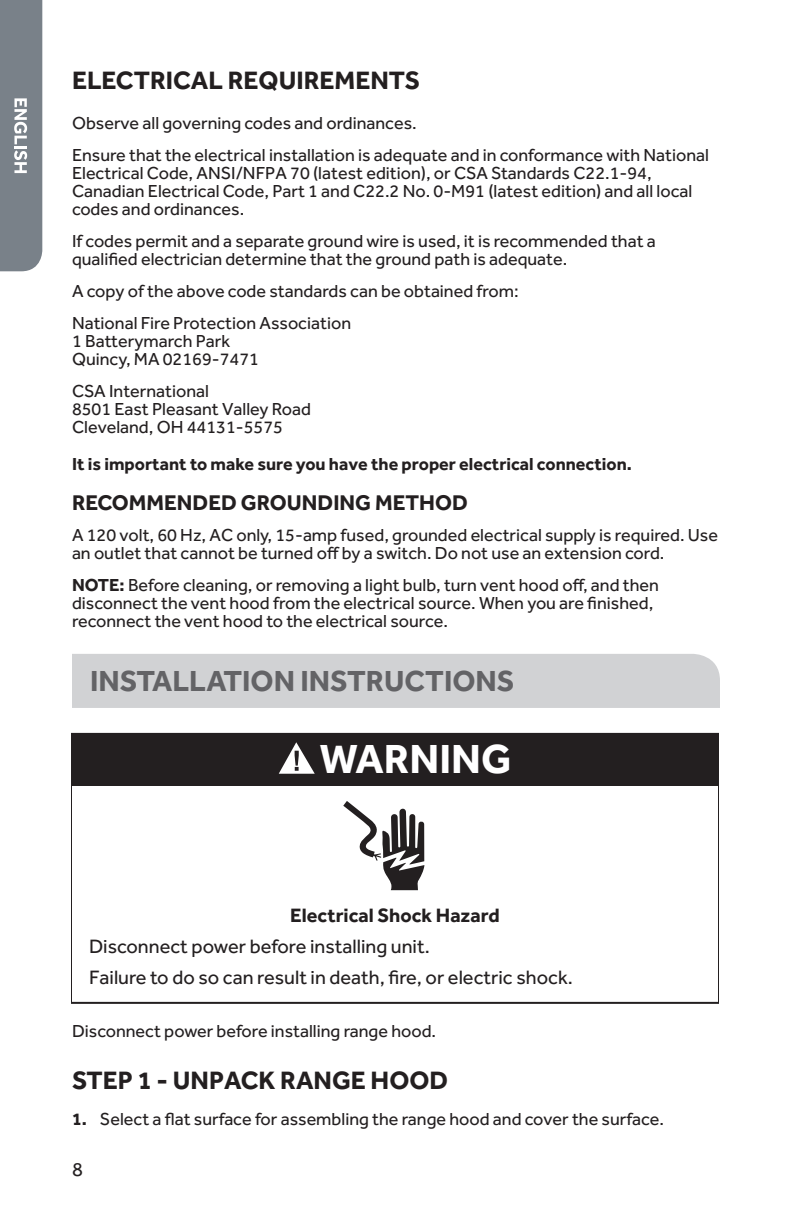
<style>
.page{position:relative;width:792px;height:1224px;background:#fff}
.page>*{position:absolute;margin:0;border:0;box-sizing:border-box;transform-origin:0 0}
.t1{font:700 42px "Effra";color:#fff}
.t2{font:700 30px "Effra";color:#636366}
.t3{font:700 26px "Effra";color:#231f20}
.t4{font:700 22px "Effra";color:#231f20}
.t5{font:20px/31px "Effra";color:#231f20}
.t6{font:700 20px "Effra";color:#231f20}
.t7{font:18px/18px "Effra";color:#231f20}
.t8{font:700 18px "Effra";color:#231f20}
.s1{font-weight:700}
</style>
<div class="page">
<div style="left:0;top:0;width:42px;height:271px;background:#798189"></div>
<div style="left:72px;top:654px;width:648px;height:54px;background:#d1d2d4"></div>
<div style="left:71px;top:733px;width:648px;height:271px;border:2px solid #231f20"></div>
<div style="left:71px;top:734px;width:648px;height:52px;background:#231f20"></div>
<svg style="left:279px;top:742px;width:36px;height:32px"></svg>
<svg style="left:343px;top:801px;width:82px;height:89px"></svg>
<h3 class="t3" style="left:72px;top:65px;width:350px">ELECTRICAL REQUIREMENTS</h3>
<p class="t7" style="left:72px;top:107px;width:638px;line-height:32px">Observe all governing codes and ordinances.<br>Ensure that the electrical installation is adequate and in conformance with National</p>
<p class="t7" style="left:72px;top:164px;width:622px">Electrical Code, ANSI/NFPA 70 (latest edition), or CSA Standards C22.1-94,<br>Canadian Electrical Code, Part 1 and C22.2 No. 0-M91 (latest edition) and all local codes and ordinances.</p>
<p class="t7" style="left:72px;top:232px;width:585px">If codes permit and a separate ground wire is used, it is recommended that a qualified electrician determine that the ground path is adequate.</p>
<p class="t7" style="left:72px;top:275px;width:448px;line-height:32px">A copy of the above code standards can be obtained from:<br>National Fire Protection Association</p>
<p class="t7" style="left:72px;top:332px;width:189px">1 Batterymarch Park<br>Quincy, MA 02169-7471</p>
<p class="t7" style="left:72px;top:382px;width:240px">CSA International<br>8501 East Pleasant Valley Road<br>Cleveland, OH 44131-5575</p>
<p class="t8" style="left:72px;top:453px;width:562px">It is important to make sure you have the proper electrical connection.</p>
<p class="t4" style="left:72px;top:490px;width:397px">RECOMMENDED GROUNDING METHOD</p>
<p class="t7" style="left:72px;top:526px;width:648px">A 120 volt, 60 Hz, AC only, 15-amp fused, grounded electrical supply is required. Use an outlet that cannot be turned off by a switch. Do not use an extension cord.</p>
<p class="t7" style="left:72px;top:576px;width:588px"><span class="s1">NOTE:</span> Before cleaning, or removing a light bulb, turn vent hood off, and then disconnect the vent hood from the electrical source. When you are finished, reconnect the vent hood to the electrical source.</p>
<h2 class="t2" style="left:90px;top:663px;width:426px">INSTALLATION INSTRUCTIONS</h2>
<h1 class="t1" style="left:320px;top:734px;width:193px">WARNING</h1>
<p class="t6" style="left:290px;top:903px;width:211px">Electrical Shock Hazard</p>
<p class="t5" style="left:89px;top:930px;width:485px">Disconnect power before installing unit.<br>Failure to do so can result in death, fire, or electric shock.</p>
<p class="t7" style="left:72px;top:1022px;width:366px">Disconnect power before installing range hood.</p>
<h3 class="t3" style="left:72px;top:1065px;width:378px">STEP 1 - UNPACK RANGE HOOD</h3>
<p class="t7" style="left:72px;top:1110px;width:594px"><span class="s1">1.</span> Select a flat surface for assembling the range hood and cover the surface.</p>
<p class="t5" style="left:72px;top:1153px;width:12px">8</p>
</div>
